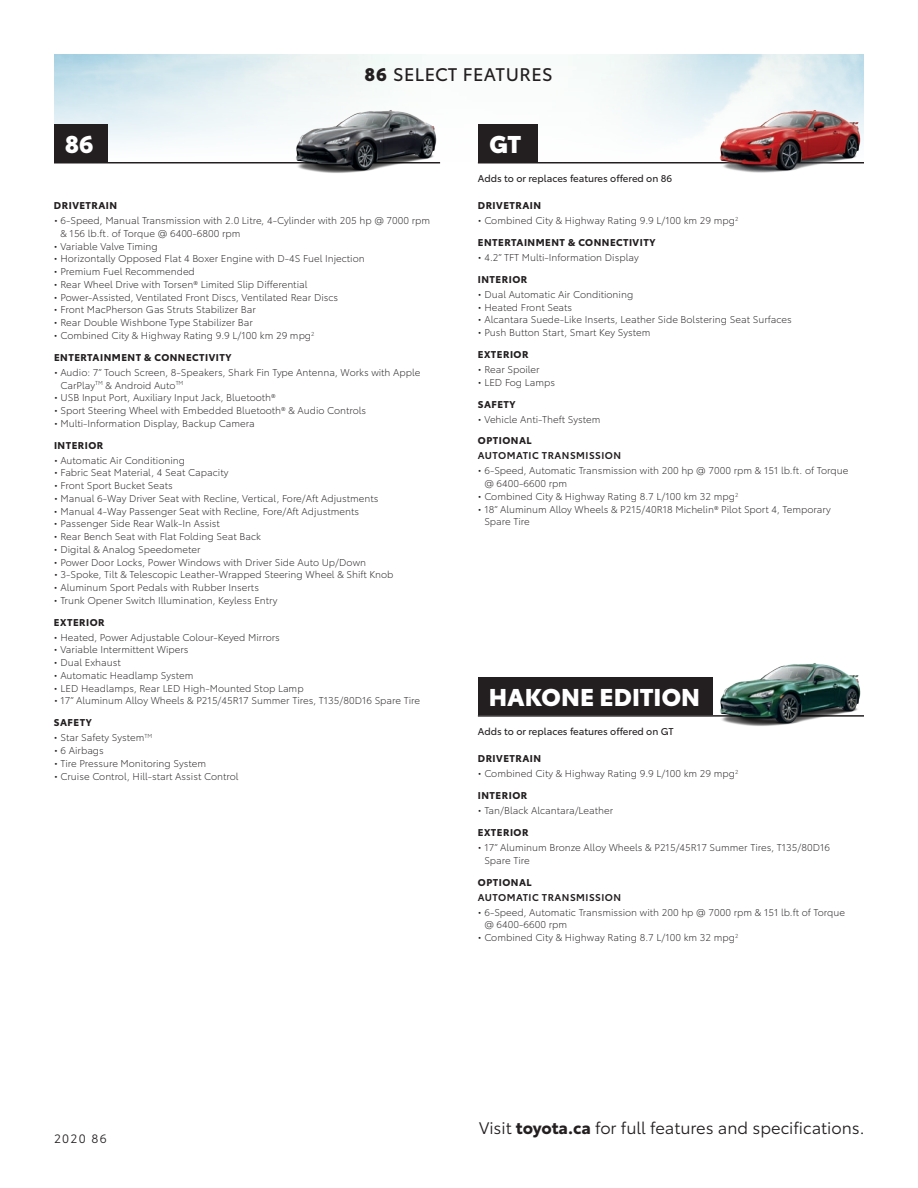
<style>
.page{position:relative;width:918px;height:1188px;background:#fff}
.page>*{position:absolute;margin:0;border:0;box-sizing:border-box;transform-origin:0 0}
.t1{font:900 24px "Toyota Type";letter-spacing:.005em;color:#fff}
.t2{font:18px "Toyota Type";letter-spacing:.025em;color:#231f20}
.t3{font:16.5px "Toyota Type";color:#231f20}
.t4{font:12px "Toyota Type";letter-spacing:.11em;color:#231f20}
.t5{font:300 9.75px/12.8px "Toyota Type";color:#231f20}
.t6{font:700 9.75px "Toyota Type";letter-spacing:.05em;color:#231f20}
.t7{font:9.75px "Toyota Type";color:#231f20}
.t8{font:600 9.75px "Toyota Type";letter-spacing:.05em;color:#231f20}
.s1{font-weight:900}
.s2{font-weight:700}
</style>
<div class="page">
<hr style="left:54px;top:162px;width:386px;height:2px;background:#231f20">
<hr style="left:478px;top:162px;width:386px;height:2px;background:#231f20">
<img style="left:54px;top:54px;width:810px;height:108px">
<div style="left:54px;top:124px;width:54px;height:38px;background:#231f20"></div>
<div style="left:478px;top:124px;width:59px;height:38px;background:#231f20"></div>
<img style="left:262px;top:95px;width:178px;height:78px">
<img style="left:686px;top:95px;width:178px;height:78px">
<hr style="left:478px;top:715px;width:386px;height:2px;background:#231f20">
<div style="left:478px;top:677px;width:234px;height:38px;background:#231f20"></div>
<img style="left:686px;top:663px;width:178px;height:63px">
<p class="t2" style="left:365px;top:61px;width:190px"><span class="s1">86</span> SELECT FEATURES</p>
<p class="t1" style="left:65px;top:125px;width:30px">86</p>
<p class="t1" style="left:489px;top:125px;width:33px">GT</p>
<p class="t7" style="left:478px;top:171px;width:196px">Adds to or replaces features offered on 86</p>
<p class="t6" style="left:54px;top:198px;width:65px">DRIVETRAIN</p>
<p class="t5" style="left:60px;top:214px;width:371px;text-indent:-6px">• 6-Speed, Manual Transmission with 2.0 Litre, 4-Cylinder with 205 hp @ 7000 rpm &amp; 156 lb.ft. of Torque @ 6400-6800 rpm</p>
<p class="t5" style="left:54px;top:239px;width:105px">• Variable Valve Timing</p>
<p class="t5" style="left:54px;top:252px;width:312px">• Horizontally Opposed Flat 4 Boxer Engine with D-4S Fuel Injection</p>
<p class="t5" style="left:54px;top:265px;width:142px">• Premium Fuel Recommended</p>
<p class="t5" style="left:54px;top:277px;width:255px">• Rear Wheel Drive with Torsen® Limited Slip Differential</p>
<p class="t5" style="left:54px;top:290px;width:286px">• Power-Assisted, Ventilated Front Discs, Ventilated Rear Discs</p>
<p class="t5" style="left:54px;top:303px;width:204px">• Front MacPherson Gas Struts Stabilizer Bar</p>
<p class="t5" style="left:54px;top:316px;width:200px">• Rear Double Wishbone Type Stabilizer Bar</p>
<p class="t5" style="left:54px;top:328px;width:262px">• Combined City &amp; Highway Rating 9.9 L/100 km 29 mpg<sup>2</sup></p>
<p class="t6" style="left:54px;top:350px;width:179px">ENTERTAINMENT &amp; CONNECTIVITY</p>
<p class="t5" style="left:60px;top:365px;width:362px;text-indent:-6px">• Audio: 7” Touch Screen, 8-Speakers, Shark Fin Type Antenna, Works with Apple<br>CarPlay<sup>TM</sup> &amp; Android Auto<sup>TM</sup></p>
<p class="t5" style="left:54px;top:391px;width:223px">• USB Input Port, Auxiliary Input Jack, Bluetooth®</p>
<p class="t5" style="left:54px;top:403px;width:314px">• Sport Steering Wheel with Embedded Bluetooth® &amp; Audio Controls</p>
<p class="t5" style="left:54px;top:416px;width:202px">• Multi-Information Display, Backup Camera</p>
<p class="t6" style="left:54px;top:438px;width:51px">INTERIOR</p>
<p class="t5" style="left:54px;top:453px;width:133px">• Automatic Air Conditioning</p>
<p class="t5" style="left:54px;top:466px;width:176px">• Fabric Seat Material, 4 Seat Capacity</p>
<p class="t5" style="left:54px;top:479px;width:120px">• Front Sport Bucket Seats</p>
<p class="t5" style="left:54px;top:491px;width:326px">• Manual 6-Way Driver Seat with Recline, Vertical, Fore/Aft Adjustments</p>
<p class="t5" style="left:54px;top:504px;width:307px">• Manual 4-Way Passenger Seat with Recline, Fore/Aft Adjustments</p>
<p class="t5" style="left:54px;top:517px;width:167px">• Passenger Side Rear Walk-In Assist</p>
<p class="t5" style="left:54px;top:530px;width:208px">• Rear Bench Seat with Flat Folding Seat Back</p>
<p class="t5" style="left:54px;top:542px;width:148px">• Digital &amp; Analog Speedometer</p>
<p class="t5" style="left:54px;top:555px;width:314px">• Power Door Locks, Power Windows with Driver Side Auto Up/Down</p>
<p class="t5" style="left:54px;top:568px;width:341px">• 3-Spoke, Tilt &amp; Telescopic Leather-Wrapped Steering Wheel &amp; Shift Knob</p>
<p class="t5" style="left:54px;top:581px;width:207px">• Aluminum Sport Pedals with Rubber Inserts</p>
<p class="t5" style="left:54px;top:593px;width:225px">• Trunk Opener Switch Illumination, Keyless Entry</p>
<p class="t6" style="left:54px;top:615px;width:52px">EXTERIOR</p>
<p class="t5" style="left:54px;top:630px;width:227px">• Heated, Power Adjustable Colour-Keyed Mirrors</p>
<p class="t5" style="left:54px;top:643px;width:136px">• Variable Intermittent Wipers</p>
<p class="t5" style="left:54px;top:656px;width:68px">• Dual Exhaust</p>
<p class="t5" style="left:54px;top:668px;width:141px">• Automatic Headlamp System</p>
<p class="t5" style="left:54px;top:681px;width:251px">• LED Headlamps, Rear LED High-Mounted Stop Lamp</p>
<p class="t5" style="left:54px;top:694px;width:368px">• 17” Aluminum Alloy Wheels &amp; P215/45R17 Summer Tires, T135/80D16 Spare Tire</p>
<p class="t6" style="left:54px;top:715px;width:39px">SAFETY</p>
<p class="t5" style="left:54px;top:731px;width:100px">• Star Safety System<sup>TM</sup></p>
<p class="t5" style="left:54px;top:744px;width:51px">• 6 Airbags</p>
<p class="t5" style="left:54px;top:756px;width:154px">• Tire Pressure Monitoring System</p>
<p class="t5" style="left:54px;top:769px;width:186px">• Cruise Control, Hill-start Assist Control</p>
<p class="t6" style="left:478px;top:198px;width:65px">DRIVETRAIN</p>
<p class="t5" style="left:478px;top:214px;width:262px">• Combined City &amp; Highway Rating 9.9 L/100 km 29 mpg<sup>2</sup></p>
<p class="t6" style="left:478px;top:235px;width:179px">ENTERTAINMENT &amp; CONNECTIVITY</p>
<p class="t5" style="left:478px;top:250px;width:162px">• 4.2” TFT Multi-Information Display</p>
<p class="t6" style="left:478px;top:272px;width:51px">INTERIOR</p>
<p class="t5" style="left:478px;top:287px;width:157px">• Dual Automatic Air Conditioning</p>
<p class="t5" style="left:478px;top:300px;width:96px">• Heated Front Seats</p>
<p class="t5" style="left:478px;top:313px;width:315px">• Alcantara Suede-Like Inserts, Leather Side Bolstering Seat Surfaces</p>
<p class="t5" style="left:478px;top:326px;width:174px">• Push Button Start, Smart Key System</p>
<p class="t6" style="left:478px;top:347px;width:52px">EXTERIOR</p>
<p class="t5" style="left:478px;top:362px;width:63px">• Rear Spoiler</p>
<p class="t5" style="left:478px;top:375px;width:79px">• LED Fog Lamps</p>
<p class="t6" style="left:478px;top:397px;width:39px">SAFETY</p>
<p class="t5" style="left:478px;top:412px;width:124px">• Vehicle Anti-Theft System</p>
<p class="t6" style="left:478px;top:433px;width:55px">OPTIONAL</p>
<p class="t8" style="left:478px;top:448px;width:145px">AUTOMATIC TRANSMISSION</p>
<p class="t5" style="left:484px;top:464px;width:365px;text-indent:-6px">• 6-Speed, Automatic Transmission with 200 hp @ 7000 rpm &amp; 151 lb.ft. of Torque @ 6400-6600 rpm</p>
<p class="t5" style="left:478px;top:489px;width:262px">• Combined City &amp; Highway Rating 8.7 L/100 km 32 mpg<sup>2</sup></p>
<p class="t5" style="left:484px;top:502px;width:348px;text-indent:-6px">• 18” Aluminum Alloy Wheels &amp; P215/40R18 Michelin® Pilot Sport 4, Temporary<br>Spare Tire</p>
<p class="t1" style="left:489px;top:679px;width:213px">HAKONE EDITION</p>
<p class="t7" style="left:478px;top:725px;width:197px">Adds to or replaces features offered on GT</p>
<p class="t6" style="left:478px;top:751px;width:65px">DRIVETRAIN</p>
<p class="t5" style="left:478px;top:767px;width:262px">• Combined City &amp; Highway Rating 9.9 L/100 km 29 mpg<sup>2</sup></p>
<p class="t6" style="left:478px;top:788px;width:51px">INTERIOR</p>
<p class="t5" style="left:478px;top:804px;width:137px">• Tan/Black Alcantara/Leather</p>
<p class="t6" style="left:478px;top:825px;width:52px">EXTERIOR</p>
<p class="t5" style="left:484px;top:840px;width:347px;text-indent:-6px">• 17” Aluminum Bronze Alloy Wheels &amp; P215/45R17 Summer Tires, T135/80D16<br>Spare Tire</p>
<p class="t6" style="left:478px;top:875px;width:55px">OPTIONAL</p>
<p class="t8" style="left:478px;top:890px;width:145px">AUTOMATIC TRANSMISSION</p>
<p class="t5" style="left:484px;top:905px;width:362px;text-indent:-6px">• 6-Speed, Automatic Transmission with 200 hp @ 7000 rpm &amp; 151 lb.ft of Torque @ 6400-6600 rpm</p>
<p class="t5" style="left:478px;top:930px;width:262px">• Combined City &amp; Highway Rating 8.7 L/100 km 32 mpg<sup>2</sup></p>
<p class="t4" style="left:54px;top:1130px;width:54px">2020 86</p>
<p class="t3" style="left:479px;top:1116px;width:387px">Visit <span class="s2">toyota.ca</span> for full features and specifications.</p>
</div>
